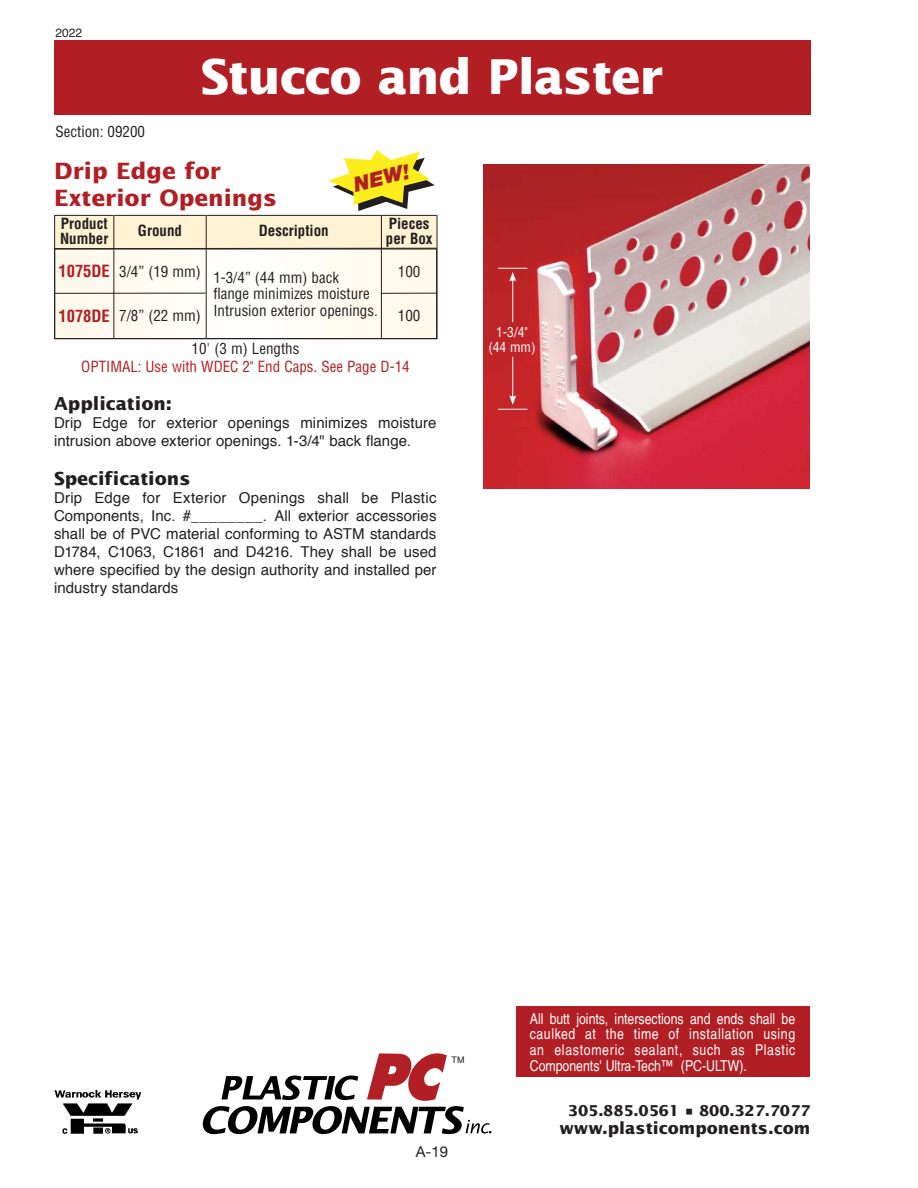
<style>
.page{position:relative;width:918px;height:1188px;background:#fff}
.page>*{position:absolute;margin:0;border:0;box-sizing:border-box;transform-origin:0 0}
.t1{font:700 48px "Lucida Sans";letter-spacing:-.025em;color:#fff}
.t2{font:700 22.5px/27px "Lucida Sans";color:#b11f25}
.t3{font:italic 900 20.7px "Helvetica Neue LT Std";color:#b11f25}
.t4{font:700 18px "Lucida Sans";color:#231f20}
.t5{font:700 16.5px "Lucida Sans";color:#231f20}
.t6{font:15px/18px "Helvetica";letter-spacing:.005em;color:#231f20}
.t7{font:condensed 15px/15.8px "Helvetica LT";letter-spacing:.02em;color:#fff;text-align:justify}
.t8{font:condensed 15px/16.5px "Helvetica LT Std";color:#231f20}
.t9{font:700 condensed 15px/15px "Helvetica LT Std";color:#231f20}
.t10{font:condensed 15px "Helvetica LT Std";color:#b11f25}
.t11{font:700 15px "Lucida Sans";letter-spacing:-.01em;color:#231f20}
.t12{font:15px "Helvetica Neue LT Std";color:#231f20}
.t13{font:condensed 13.5px/15px "Helvetica LT Std";color:#fff;text-align:center}
.t14{font:12px "Helvetica";color:#231f20}
.t15{font:9px "Helvetica";color:#231f20}
.s1{font-weight:700;font-size:16.5px;color:#b11f25}
</style>
<div class="page">
<div style="left:54px;top:41px;width:756px;height:74px;background:#b11f25"></div>
<img style="left:54px;top:1089px;width:88px;height:45px">
<div style="left:516px;top:1006px;width:294px;height:71px;background:#b11f25"></div>
<svg style="left:203px;top:1053px;width:289px;height:81px"></svg>
<div style="left:55px;top:249px;width:382px;height:90px;background:#fffcf3"></div>
<img style="left:484px;top:164px;width:326px;height:324px">
<hr style="left:54px;top:215px;width:1px;height:34px;background:#231f20">
<hr style="left:437px;top:215px;width:1px;height:34px;background:#231f20">
<hr style="left:55px;top:249px;width:58px;height:1px;background:#231f20">
<hr style="left:54px;top:249px;width:1px;height:45px;background:#231f20">
<hr style="left:114px;top:249px;width:92px;height:1px;background:#231f20">
<hr style="left:113px;top:249px;width:1px;height:45px;background:#231f20">
<hr style="left:207px;top:249px;width:174px;height:1px;background:#231f20">
<hr style="left:206px;top:249px;width:1px;height:45px;background:#231f20">
<hr style="left:382px;top:249px;width:55px;height:1px;background:#231f20">
<hr style="left:381px;top:249px;width:1px;height:45px;background:#231f20">
<hr style="left:437px;top:249px;width:1px;height:45px;background:#231f20">
<hr style="left:54px;top:294px;width:1px;height:45px;background:#231f20">
<hr style="left:113px;top:294px;width:1px;height:45px;background:#231f20">
<hr style="left:206px;top:294px;width:1px;height:45px;background:#231f20">
<hr style="left:381px;top:294px;width:1px;height:45px;background:#231f20">
<hr style="left:437px;top:294px;width:1px;height:45px;background:#231f20">
<hr style="left:55px;top:338px;width:58px;height:1px;background:#231f20">
<hr style="left:114px;top:338px;width:92px;height:1px;background:#231f20">
<hr style="left:207px;top:338px;width:174px;height:1px;background:#231f20">
<hr style="left:382px;top:338px;width:55px;height:1px;background:#231f20">
<hr style="left:55px;top:293px;width:151px;height:1px;background:#231f20">
<hr style="left:381px;top:293px;width:56px;height:1px;background:#231f20">
<hr style="left:512px;top:279px;width:1px;height:43px;background:#fff">
<hr style="left:512px;top:357px;width:1px;height:41px;background:#fff">
<svg style="left:498px;top:268px;width:29px;height:13px"></svg>
<svg style="left:498px;top:395px;width:29px;height:15px"></svg>
<svg style="left:55px;top:150px;width:382px;height:99px"></svg>
<p class="t14" style="left:56px;top:23px;width:28px">2022</p>
<p class="t8" style="left:56px;top:123px;width:91px">Section: 09200</p>
<h1 class="t1" style="left:201px;top:50px;width:464px">Stucco and Plaster</h1>
<h2 class="t2" style="left:54px;top:158px;width:224px">Drip Edge for<br>Exterior Openings</h2>
<h3 class="t3" style="left:351px;top:172px;width:58px;rotate:-14deg">NEW!</h3>
<p class="t9" style="left:60px;top:215px;width:50px">Product<br>Number</p>
<p class="t9" style="left:138px;top:223px;width:46px">Ground</p>
<p class="t9" style="left:259px;top:223px;width:71px">Description</p>
<p class="t9" style="left:386px;top:215px;width:48px">Pieces per Box</p>
<p class="t8" style="left:213px;top:269px;width:166px;text-indent:-155px"><sup>1075DE</sup> 3/4” (19 mm) 1-3/4” (44 mm) back flange minimizes moisture<br>Intrusion exterior openings.</p>
<p class="t8" style="left:398px;top:263px;width:24px">100</p>
<p class="t8" style="left:59px;top:307px;width:144px"><span class="s1">1078DE</span> 7/8” (22 mm)</p>
<p class="t8" style="left:398px;top:307px;width:24px">100</p>
<p class="t8" style="left:192px;top:340px;width:109px">10' (3 m) Lengths</p>
<p class="t10" style="left:81px;top:357px;width:330px">OPTIMAL: Use with WDEC 2" End Caps. See Page D-14</p>
<p class="t4" style="left:54px;top:393px;width:120px">Application:</p>
<p class="t6" style="left:54px;top:414px;width:384px">Drip Edge for exterior openings minimizes moisture intrusion above exterior openings. 1-3/4" back flange.</p>
<p class="t4" style="left:54px;top:469px;width:138px">Specifications</p>
<p class="t6" style="left:54px;top:489px;width:384px;text-align:justify">Drip Edge for Exterior Openings shall be Plastic Components, Inc. #________. All exterior accessories shall be of PVC material conforming to ASTM standards D1784, C1063, C1861 and D4216. They shall be used where specified by the design authority and installed per industry standards</p>
<p class="t13" style="left:488px;top:325px;width:49px">1-3/4" (44 mm)</p>
<p class="t15" style="left:452px;top:1053px;width:14px">TM</p>
<p class="t12" style="left:416px;top:1142px;width:34px">A-19</p>
<p class="t7" style="left:530px;top:1011px;width:267px">All butt joints, intersections and ends shall be caulked at the time of installation using an elastomeric sealant, such as Plastic Components' Ultra-Tech™ (PC-ULTW).</p>
<p class="t11" style="left:568px;top:1102px;width:244px">305.885.0561 • 800.327.7077</p>
<p class="t5" style="left:559px;top:1119px;width:252px">www.plasticomponents.com</p>
</div>
